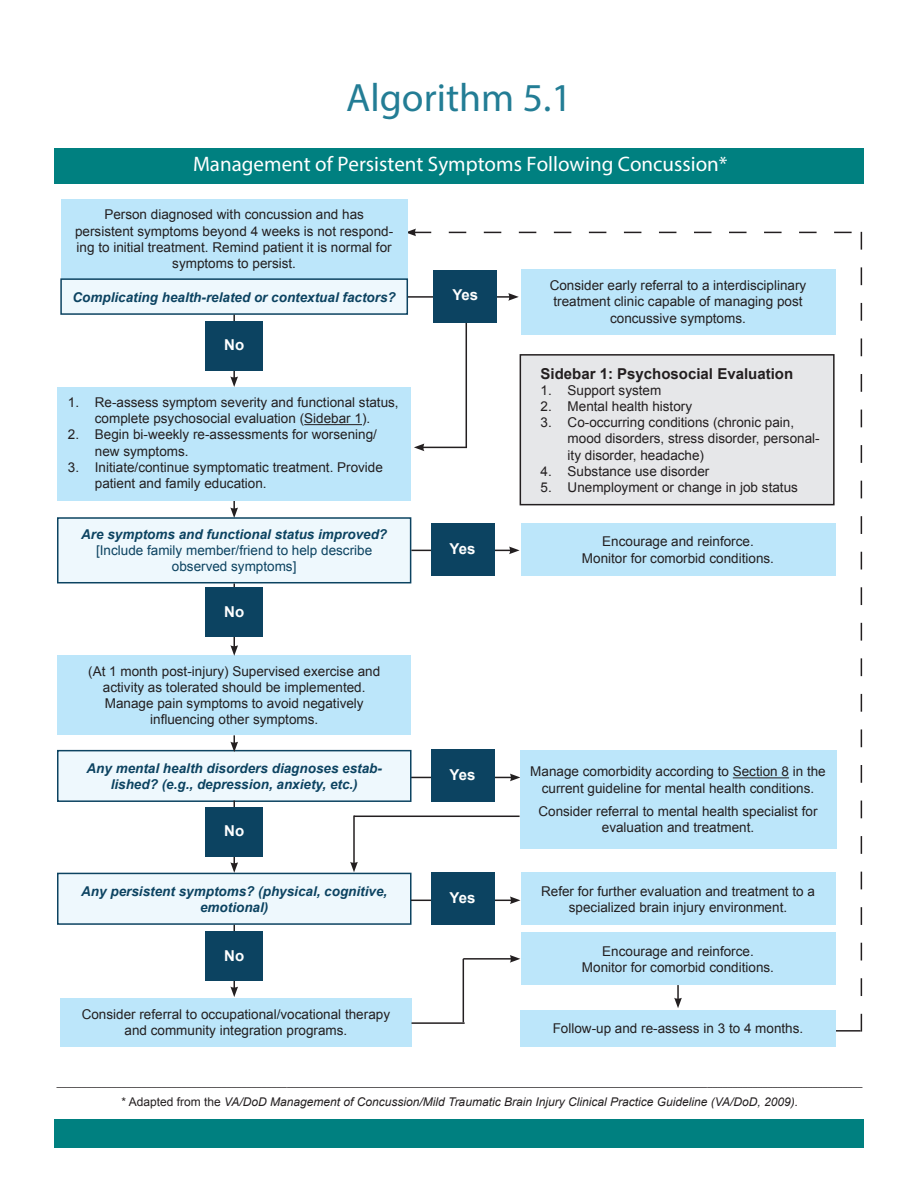
<style>
.page{position:relative;width:918px;height:1188px;background:#fff}
.page>*{position:absolute;margin:0;border:0;box-sizing:border-box;transform-origin:0 0}
.t1{font:39.6px "Myriad Pro";color:#237d95}
.t2{font:21px "Myriad Pro";color:#fff}
.t3{font:700 15px "Arial";color:#231f20}
.t4{font:700 15px "Arial";color:#fff}
.t5{font:13.5px/16.2px "Arial";color:#231f20;text-align:center}
.t6{font:italic 700 13.5px/16.2px "Arial";color:#0c4361;text-align:center}
.t7{font:13.5px/16.2px "Arial";color:#0c4361;text-align:center}
.t8{font:italic 12px "Arial";color:#231f20}
.t9{font:9px "Arial";color:#231f20}
.s1{font-style:normal}
</style>
<div class="page">
<div style="left:54px;top:1120px;width:810px;height:28px;background:#008080"></div>
<hr style="left:834px;top:1030px;width:27px;height:2px;background:#231f20">
<hr style="left:405px;top:296px;width:106px;height:2px;background:#231f20">
<svg style="left:508px;top:293px;width:11px;height:8px"></svg>
<div style="left:54px;top:148px;width:810px;height:36px;background:#008080"></div>
<svg style="left:861px;top:232px;width:1px;height:800px"></svg>
<svg style="left:408px;top:229px;width:444px;height:7px"></svg>
<svg style="left:230px;top:500px;width:8px;height:17px"></svg>
<hr style="left:353px;top:816px;width:2px;height:48px;background:#231f20">
<svg style="left:350px;top:862px;width:8px;height:10px"></svg>
<hr style="left:354px;top:816px;width:166px;height:1px;background:#231f20">
<hr style="left:466px;top:322px;width:1px;height:125px;background:#231f20">
<hr style="left:422px;top:447px;width:45px;height:1px;background:#231f20">
<svg style="left:414px;top:444px;width:10px;height:7px"></svg>
<div style="left:61px;top:199px;width:347px;height:81px;background:#bce6fa"></div>
<div style="left:61px;top:279px;width:346px;height:35px;background:#eef8fd"></div>
<div style="left:60px;top:278px;width:348px;height:37px;border:2px solid #0c4361"></div>
<hr style="left:233px;top:315px;width:2px;height:64px;background:#231f20">
<svg style="left:230px;top:376px;width:8px;height:11px"></svg>
<div style="left:520px;top:355px;width:314px;height:150px;background:#e6e7e9"></div>
<div style="left:520px;top:354px;width:315px;height:151px;border:2px solid #231f20"></div>
<div style="left:434px;top:270px;width:63px;height:52px;background:#0c4361"></div>
<div style="left:521px;top:270px;width:315px;height:65px;background:#bce6fa"></div>
<div style="left:57px;top:387px;width:354px;height:113px;background:#bce6fa"></div>
<hr style="left:304px;top:424px;width:58px;height:1px;background:#231f20">
<div style="left:58px;top:518px;width:353px;height:65px;background:#eef8fd"></div>
<div style="left:57px;top:517px;width:354px;height:66px;border:2px solid #0c4361"></div>
<hr style="left:405px;top:777px;width:107px;height:1px;background:#231f20">
<svg style="left:510px;top:774px;width:10px;height:7px"></svg>
<div style="left:431px;top:749px;width:63px;height:53px;background:#0c4361"></div>
<div style="left:521px;top:523px;width:315px;height:53px;background:#bce6fa"></div>
<div style="left:57px;top:655px;width:354px;height:80px;background:#bce6fa"></div>
<div style="left:58px;top:751px;width:353px;height:50px;background:#eef8fd"></div>
<div style="left:57px;top:750px;width:355px;height:52px;border:2px solid #0c4361"></div>
<svg style="left:230px;top:735px;width:8px;height:17px"></svg>
<div style="left:520px;top:750px;width:316px;height:99px;background:#bce6fa"></div>
<hr style="left:733px;top:777px;width:56px;height:1px;background:#231f20">
<hr style="left:411px;top:550px;width:100px;height:1px;background:#231f20">
<svg style="left:509px;top:547px;width:11px;height:7px"></svg>
<div style="left:431px;top:523px;width:63px;height:53px;background:#0c4361"></div>
<div style="left:58px;top:873px;width:353px;height:51px;background:#eef8fd"></div>
<div style="left:57px;top:873px;width:355px;height:52px;border:2px solid #0c4361"></div>
<div style="left:205px;top:322px;width:58px;height:49px;background:#0c4361"></div>
<hr style="left:234px;top:583px;width:1px;height:65px;background:#231f20">
<svg style="left:230px;top:645px;width:8px;height:11px"></svg>
<div style="left:205px;top:588px;width:58px;height:49px;background:#0c4361"></div>
<hr style="left:234px;top:801px;width:1px;height:64px;background:#231f20">
<svg style="left:230px;top:862px;width:8px;height:11px"></svg>
<div style="left:205px;top:807px;width:58px;height:49px;background:#0c4361"></div>
<hr style="left:234px;top:925px;width:1px;height:64px;background:#231f20">
<svg style="left:230px;top:987px;width:8px;height:10px"></svg>
<div style="left:205px;top:932px;width:58px;height:49px;background:#0c4361"></div>
<div style="left:60px;top:998px;width:352px;height:49px;background:#bce6fa"></div>
<hr style="left:463px;top:959px;width:1px;height:63px;background:#231f20">
<hr style="left:411px;top:900px;width:101px;height:1px;background:#231f20">
<svg style="left:510px;top:896px;width:10px;height:8px"></svg>
<div style="left:431px;top:872px;width:63px;height:53px;background:#0c4361"></div>
<div style="left:521px;top:872px;width:315px;height:53px;background:#bce6fa"></div>
<div style="left:521px;top:1010px;width:315px;height:37px;background:#bce6fa"></div>
<div style="left:521px;top:933px;width:315px;height:52px;background:#bce6fa"></div>
<svg style="left:674px;top:985px;width:8px;height:23px"></svg>
<hr style="left:412px;top:1022px;width:53px;height:2px;background:#231f20">
<hr style="left:463px;top:958px;width:49px;height:2px;background:#231f20">
<svg style="left:510px;top:955px;width:10px;height:8px"></svg>
<h1 class="t1" style="left:346px;top:73px;width:227px">Algorithm 5.1</h1>
<h2 class="t2" style="left:193px;top:151px;width:536px">Management of Persistent Symptoms Following Concussion*</h2>
<p class="t5" style="left:75px;top:207px;width:320px">Person diagnosed with concussion and has persistent symptoms beyond 4 weeks is not respond&shy;ing to initial treatment. Remind patient it is normal for symptoms to persist.</p>
<p class="t6" style="left:73px;top:289px;width:325px">Complicating health-related or contextual factors?</p>
<p class="t4" style="left:452px;top:285px;width:27px">Yes</p>
<p class="t5" style="left:550px;top:278px;width:258px">Consider early referral to a interdisciplinary treatment clinic capable of managing post concussive symptoms.</p>
<p class="t4" style="left:224px;top:335px;width:21px">No</p>
<p class="t5" style="left:68px;top:394px;width:332px">1. Re-assess symptom severity and functional status, complete psychosocial evaluation (Sidebar 1).</p>
<p class="t5" style="left:95px;top:427px;width:284px;text-align:left;text-indent:-27px">2. Begin bi-weekly re-assessments for worsening/ new symptoms.</p>
<p class="t5" style="left:95px;top:459px;width:290px;text-align:left;text-indent:-27px">3. Initiate/continue symptomatic treatment. Provide patient and family education.</p>
<p class="t6" style="left:81px;top:527px;width:308px">Are symptoms and functional status improved?</p>
<p class="t7" style="left:96px;top:543px;width:278px">[Include family member/friend to help describe observed symptoms]</p>
<p class="t4" style="left:224px;top:602px;width:21px">No</p>
<p class="t4" style="left:450px;top:539px;width:27px">Yes</p>
<p class="t3" style="left:541px;top:363px;width:254px">Sidebar 1: Psychosocial Evaluation</p>
<p class="t5" style="left:541px;top:382px;width:122px">1. Support system</p>
<p class="t5" style="left:541px;top:398px;width:153px">2. Mental health history</p>
<p class="t5" style="left:568px;top:414px;width:254px;text-align:left;text-indent:-27px">3. Co-occurring conditions (chronic pain, mood disorders, stress disorder, personal&shy;ity disorder, headache)</p>
<p class="t5" style="left:541px;top:463px;width:170px">4. Substance use disorder</p>
<p class="t5" style="left:541px;top:479px;width:259px">5. Unemployment or change in job status</p>
<p class="t5" style="left:582px;top:534px;width:194px">Encourage and reinforce.<br>Monitor for comorbid conditions.</p>
<p class="t5" style="left:88px;top:663px;width:293px">(At 1 month post-injury) Supervised exercise and activity as tolerated should be implemented.<br>Manage pain symptoms to avoid negatively influencing other symptoms.</p>
<p class="t6" style="left:86px;top:760px;width:297px">Any mental health disorders diagnoses estab&shy;lished? (e.g., depression, anxiety, etc.)</p>
<p class="t5" style="left:530px;top:764px;width:297px">Manage comorbidity according to Section 8 in the current guideline for mental health conditions.</p>
<p class="t5" style="left:538px;top:803px;width:281px">Consider referral to mental health specialist for evaluation and treatment.</p>
<p class="t4" style="left:450px;top:765px;width:27px">Yes</p>
<p class="t4" style="left:224px;top:821px;width:21px">No</p>
<p class="t6" style="left:81px;top:883px;width:308px">Any persistent symptoms? (physical, cognitive, emotional)</p>
<p class="t4" style="left:224px;top:945px;width:21px">No</p>
<p class="t5" style="left:82px;top:1006px;width:310px">Consider referral to occupational/vocational therapy and community integration programs.</p>
<p class="t4" style="left:450px;top:888px;width:27px">Yes</p>
<p class="t5" style="left:541px;top:883px;width:275px">Refer for further evaluation and treatment to a specialized brain injury environment.</p>
<p class="t5" style="left:582px;top:943px;width:194px">Encourage and reinforce.<br>Monitor for comorbid conditions.</p>
<p class="t5" style="left:553px;top:1021px;width:252px">Follow-up and re-assess in 3 to 4 months.</p>
<p class="t9" style="left:57px;top:1077px;width:807px">_________________________________________________________________________________________________________________________________________________________________</p>
<p class="t8" style="left:121px;top:1094px;width:678px"><span class="s1">* Adapted from the</span> VA/DoD Management of Concussion/Mild Traumatic Brain Injury Clinical Practice Guideline (VA/DoD, 2009).</p>
</div>
